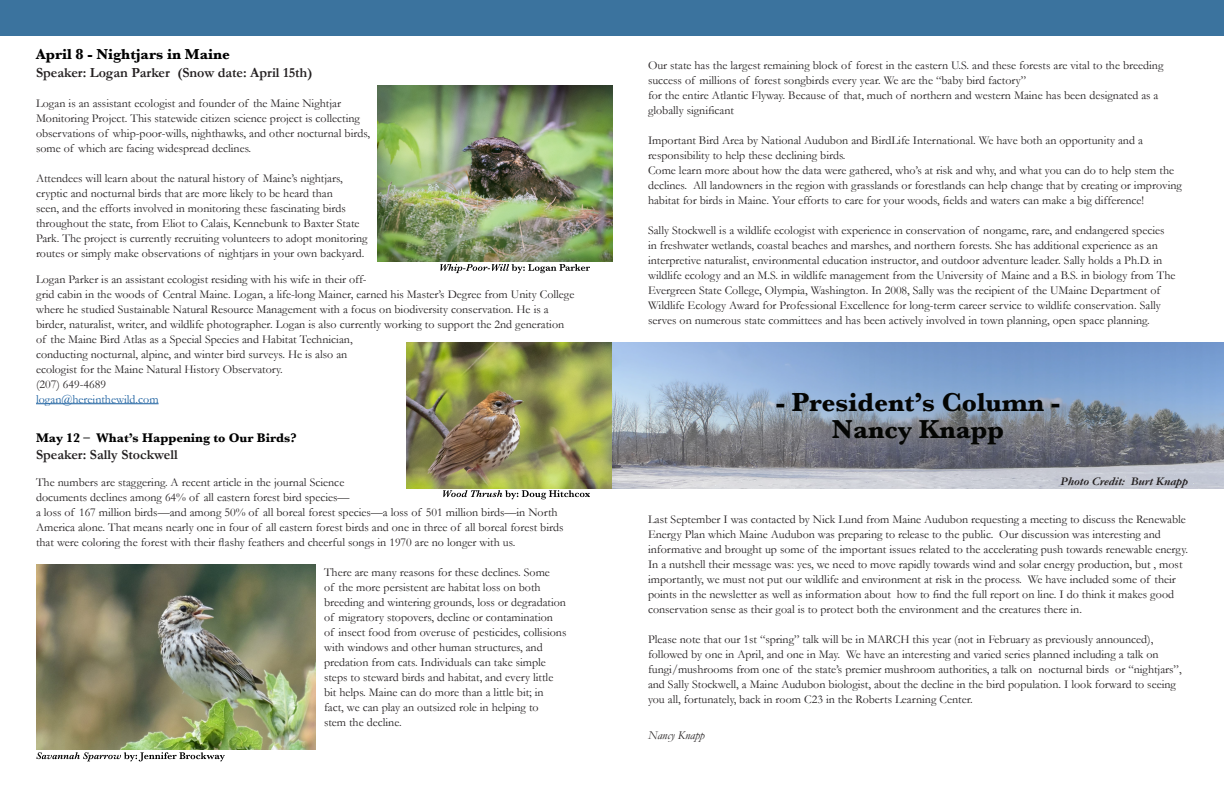
<style>
.page{position:relative;width:1224px;height:792px;background:#fff}
.page>*{position:absolute;margin:0;border:0;box-sizing:border-box;transform-origin:0 0}
.t1{font:700 27px "Baskerville";color:#040503}
.t2{font:700 15px "Baskerville";color:#000}
.t3{font:700 14px "Garamond";color:#231f20}
.t4{font:700 13px "Baskerville";color:#000}
.t5{font:12px/15px "Garamond";color:#231f20}
.t6{font:12px "Garamond";color:#175d9e}
.t7{font:italic 700 12px "Garamond";color:#231f20}
.t8{font:italic 12px "Garamond";color:#231f20}
</style>
<div class="page">
<div style="left:0;top:0;width:1224px;height:36px;background:#3b739e"></div>
<img style="left:406px;top:343px;width:818px;height:145px">
<hr style="left:36px;top:403px;width:123px;height:1px;background:#175d9e">
<img style="left:36px;top:564px;width:279px;height:185px">
<img style="left:378px;top:86px;width:234px;height:176px">
<svg style="left:443px;top:490px;width:147px;height:9px"></svg>
<svg style="left:36px;top:752px;width:189px;height:9px"></svg>
<svg style="left:440px;top:264px;width:150px;height:9px"></svg>
<p class="t2" style="left:36px;top:44px;width:196px">April 8 - Nightjars in Maine</p>
<p class="t3" style="left:36px;top:64px;width:278px">Speaker: Logan Parker (Snow date: April 15th)</p>
<p class="t5" style="left:36px;top:95px;width:336px">Logan is an assistant ecologist and founder of the Maine Nightjar Monitoring Project. This statewide citizen science project is collecting observations of whip-poor-wills, nighthawks, and other nocturnal birds, some of which are facing widespread declines.</p>
<p class="t5" style="left:36px;top:170px;width:333px">Attendees will learn about the natural history of Maine’s nightjars, cryptic and nocturnal birds that are more likely to be heard than<br>seen, and the efforts involved in monitoring these fascinating birds throughout the state, from Eliot to Calais, Kennebunk to Baxter State Park. The project is currently recruiting volunteers to adopt monitoring routes or simply make observations of nightjars in your own backyard.</p>
<p class="t5" style="left:36px;top:271px;width:540px">Logan Parker is an assistant ecologist residing with his wife in their off-<br>grid cabin in the woods of Central Maine. Logan, a life-long Mainer, earned his Master’s Degree from Unity College where he studied Sustainable Natural Resource Management with a focus on biodiversity conservation. He is a birder, naturalist, writer, and wildlife photographer. Logan is also currently working to support the 2nd generation of the Maine Bird Atlas as a Special Species and Habitat Technician,<br>conducting nocturnal, alpine, and winter bird surveys. He is also an<br>ecologist for the Maine Natural History Observatory.</p>
<p class="t5" style="left:36px;top:376px;width:72px">(207) 649-4689</p>
<p class="t6" style="left:36px;top:391px;width:124px">logan@hereinthewild.com</p>
<p class="t4" style="left:36px;top:429px;width:262px">May 12 – What’s Happening to Our Birds?</p>
<p class="t3" style="left:36px;top:445px;width:143px">Speaker: Sally Stockwell</p>
<p class="t5" style="left:36px;top:475px;width:529px">The numbers are staggering. A recent article in the journal Science<br>documents declines among 64% of all eastern forest bird species—<br>a loss of 167 million birds—and among 50% of all boreal forest species—a loss of 501 million birds—in North America alone. That means nearly one in four of all eastern forest birds and one in three of all boreal forest birds that were coloring the forest with their flashy feathers and cheerful songs in 1970 are no longer with us.</p>
<p class="t5" style="left:324px;top:565px;width:244px">There are many reasons for these declines. Some<br>of the more persistent are habitat loss on both breeding and wintering grounds, loss or degradation of migratory stopovers, decline or contamination<br>of insect food from overuse of pesticides, collisions with windows and other human structures, and predation from cats. Individuals can take simple steps to steward birds and habitat, and every little bit helps. Maine can do more than a little bit; in fact, we can play an outsized role in helping to<br>stem the decline.</p>
<p class="t5" style="left:648px;top:57px;width:517px">Our state has the largest remaining block of forest in the eastern U.S. and these forests are vital to the breeding success of millions of forest songbirds every year. We are the “baby bird factory”<br>for the entire Atlantic Flyway. Because of that, much of northern and western Maine has been designated as a globally significant</p>
<p class="t5" style="left:648px;top:132px;width:496px">Important Bird Area by National Audubon and BirdLife International. We have both an opportunity and a responsibility to help these declining birds.</p>
<p class="t5" style="left:648px;top:162px;width:535px">Come learn more about how the data were gathered, who’s at risk and why, and what you can do to help stem the declines. All landowners in the region with grasslands or forestlands can help change that by creating or improving habitat for birds in Maine. Your efforts to care for your woods, fields and waters can make a big difference!</p>
<p class="t5" style="left:648px;top:222px;width:529px">Sally Stockwell is a wildlife ecologist with experience in conservation of nongame, rare, and endangered species in freshwater wetlands, coastal beaches and marshes, and northern forests. She has additional experience as an interpretive naturalist, environmental education instructor, and outdoor adventure leader. Sally holds a Ph.D. in wildlife ecology and an M.S. in wildlife management from the University of Maine and a B.S. in biology from The Evergreen State College, Olympia, Washington. In 2008, Sally was the recipient of the UMaine Department of Wildlife Ecology Award for Professional Excellence for long-term career service to wildlife conservation. Sally serves on numerous state committees and has been actively involved in town planning, open space planning.</p>
<p class="t1" style="left:776px;top:383px;width:286px">- President’s Column -</p>
<p class="t1" style="left:832px;top:410px;width:174px">Nancy Knapp</p>
<p class="t7" style="left:1061px;top:473px;width:129px">Photo Credit: Burt Knapp</p>
<p class="t5" style="left:648px;top:511px;width:542px">Last September I was contacted by Nick Lund from Maine Audubon requesting a meeting to discuss the Renewable Energy Plan which Maine Audubon was preparing to release to the public. Our discussion was interesting and informative and brought up some of the important issues related to the accelerating push towards renewable energy.<br>In a nutshell their message was: yes, we need to move rapidly towards wind and solar energy production, but , most importantly, we must not put our wildlife and environment at risk in the process. We have included some of their points in the newsletter as well as information about how to find the full report on line. I do think it makes good conservation sense as their goal is to protect both the environment and the creatures there in.</p>
<p class="t5" style="left:648px;top:631px;width:535px">Please note that our 1st “spring” talk will be in MARCH this year (not in February as previously announced), followed by one in April, and one in May. We have an interesting and varied series planned including a talk on fungi/mushrooms from one of the state’s premier mushroom authorities, a talk on nocturnal birds or “nightjars”, and Sally Stockwell, a Maine Audubon biologist, about the decline in the bird population. I look forward to seeing you all, fortunately, back in room C23 in the Roberts Learning Center.</p>
<p class="t8" style="left:648px;top:727px;width:58px">Nancy Knapp</p>
</div>
